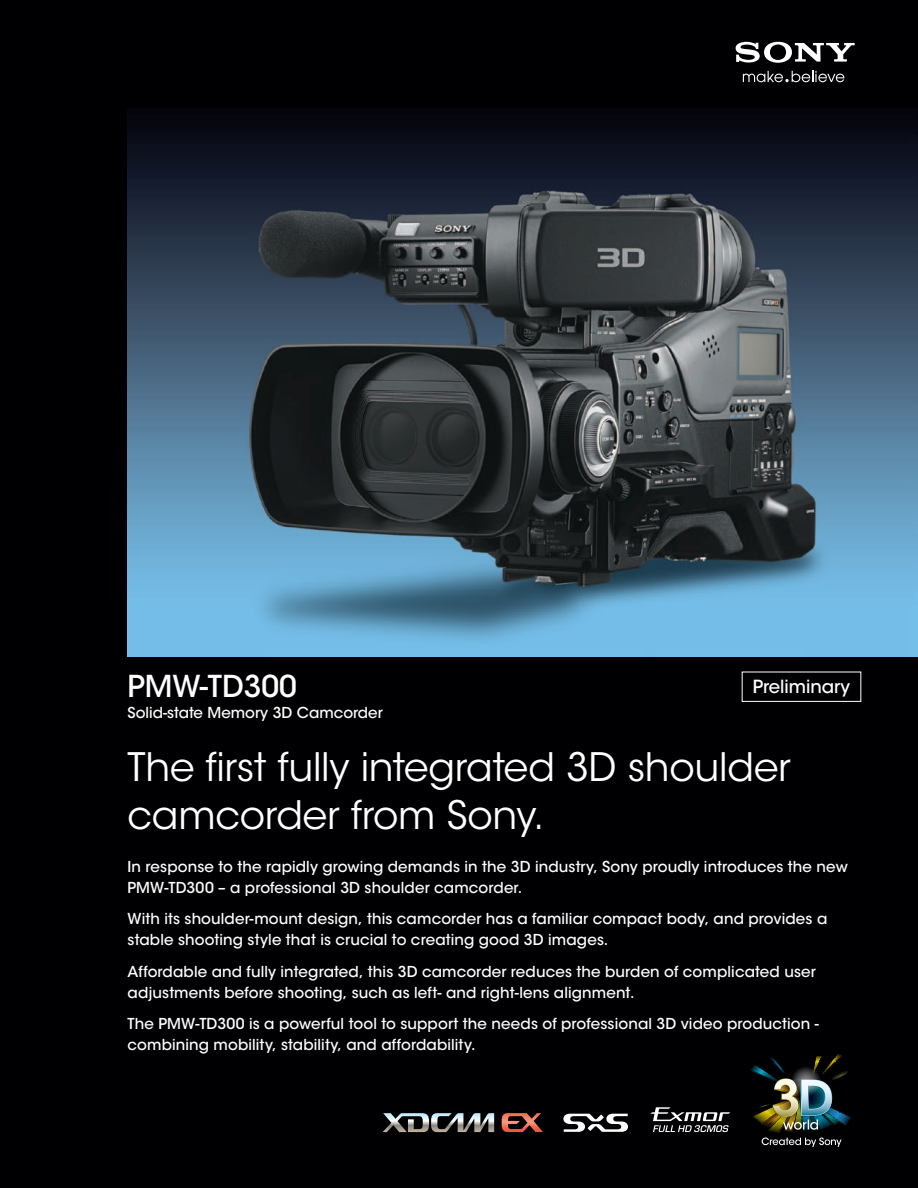
<style>
.page{position:relative;width:918px;height:1188px;background:#000002}
.page>*{position:absolute;margin:0;border:0;box-sizing:border-box;transform-origin:0 0}
.t1{font:39px/48px "ITC Avant Garde Std";letter-spacing:-.005em;color:#fff}
.t2{font:500 30px "ITC Avant Garde Std";color:#fff}
.t3{font:500 18px "ITC Avant Garde Std";color:#fff}
.t4{font:500 15px/21px "ITC Avant Garde Std";letter-spacing:.01em;color:#fff}
</style>
<div class="page">
<img style="left:128px;top:114px;width:790px;height:543px">
<img style="left:750px;top:1054px;width:101px;height:93px">
<svg style="left:743px;top:71px;width:101px;height:11px"></svg>
<svg style="left:736px;top:42px;width:119px;height:21px"></svg>
<div style="left:742px;top:672px;width:119px;height:30px;border:1px solid #fff"></div>
<svg style="left:651px;top:1107px;width:79px;height:25px"></svg>
<svg style="left:563px;top:1114px;width:65px;height:18px"></svg>
<svg style="left:383px;top:1113px;width:111px;height:19px"></svg>
<svg style="left:502px;top:1113px;width:41px;height:19px"></svg>
<h2 class="t2" style="left:128px;top:667px;width:171px">PMW-TD300</h2>
<p class="t3" style="left:753px;top:675px;width:99px">Preliminary</p>
<p class="t4" style="left:128px;top:702px;width:257px">Solid-state Memory 3D Camcorder</p>
<h1 class="t1" style="left:128px;top:744px;width:665px">The first fully integrated 3D shoulder camcorder from Sony.</h1>
<p class="t4" style="left:128px;top:856px;width:722px">In response to the rapidly growing demands in the 3D industry, Sony proudly introduces the new<br>PMW-TD300 – a professional 3D shoulder camcorder.</p>
<p class="t4" style="left:128px;top:908px;width:701px">With its shoulder-mount design, this camcorder has a familiar compact body, and provides a stable shooting style that is crucial to creating good 3D images.</p>
<p class="t4" style="left:128px;top:961px;width:690px">Affordable and fully integrated, this 3D camcorder reduces the burden of complicated user adjustments before shooting, such as left- and right-lens alignment.</p>
<p class="t4" style="left:128px;top:1014px;width:693px">The PMW-TD300 is a powerful tool to support the needs of professional 3D video production - combining mobility, stability, and affordability.</p>
</div>
